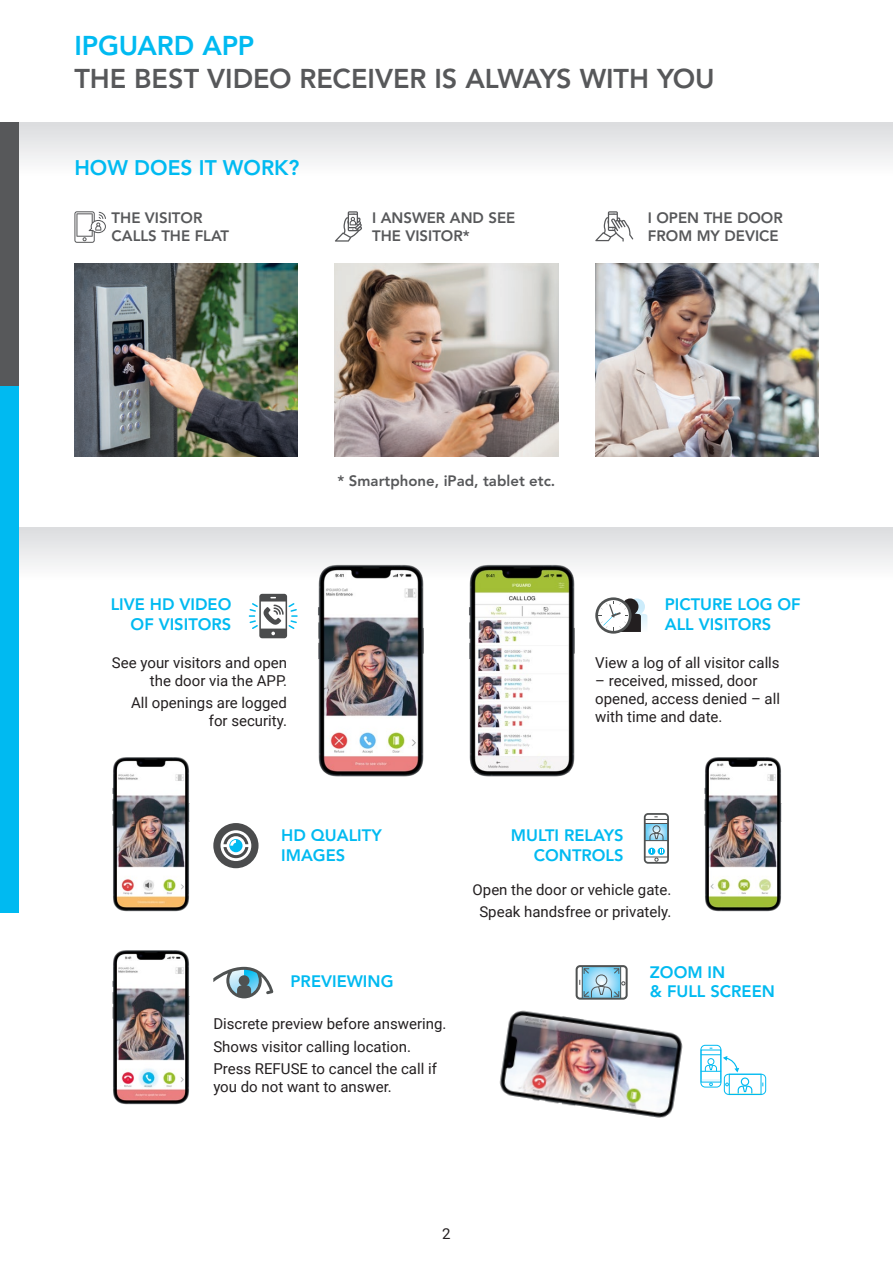
<style>
.page{position:relative;width:893px;height:1263px;background:#fff}
.page>*{position:absolute;margin:0;border:0;box-sizing:border-box;transform-origin:0 0}
.t1{font:800 27px/32.4px "Avenir LT Std";letter-spacing:-.005em;color:#57585a}
.t2{font:800 21px "Avenir LT Std";color:#00baf1}
.t3{font:800 16.5px/19.8px "Avenir LT Std";color:#00baf1;text-align:right}
.t4{font:15px/18px "Roboto";color:#231f20;text-align:right}
.t5{font:800 15px/18px "Avenir LT Std";color:#57585a}
.s1{color:#00baf1}
</style>
<div class="page">
<div style="left:0;top:123px;width:893px;height:52px;background:linear-gradient(to bottom,#dbdcde,#fdfdfd)"></div>
<div style="left:0;top:527px;width:893px;height:53px;background:linear-gradient(to bottom,#dbdcde,#fefefe)"></div>
<svg style="left:74px;top:211px;width:32px;height:32px"></svg>
<svg style="left:335px;top:211px;width:27px;height:31px"></svg>
<svg style="left:595px;top:211px;width:38px;height:31px"></svg>
<img style="left:74px;top:264px;width:224px;height:192px">
<img style="left:595px;top:264px;width:224px;height:192px">
<img style="left:335px;top:264px;width:223px;height:192px">
<svg style="left:249px;top:594px;width:49px;height:44px"></svg>
<img style="left:317px;top:562px;width:108px;height:215px">
<img style="left:112px;top:757px;width:78px;height:155px">
<img style="left:704px;top:757px;width:78px;height:155px">
<img style="left:112px;top:950px;width:78px;height:155px">
<img style="left:468px;top:562px;width:108px;height:215px">
<svg style="left:595px;top:597px;width:52px;height:37px"></svg>
<div style="left:724px;top:1074px;width:42px;height:21px;border:1px solid #00baf1;border-radius:4px"></div>
<div style="left:729px;top:1074px;width:32px;height:21px;border:1px solid #00baf1"></div>
<svg style="left:725px;top:1083px;width:4px;height:3px"></svg>
<div style="left:701px;top:1045px;width:20px;height:42px;border:1px solid #00baf1;border-radius:4px"></div>
<div style="left:701px;top:1050px;width:20px;height:32px;border:1px solid #00baf1"></div>
<svg style="left:709px;top:1083px;width:4px;height:3px"></svg>
<div style="left:741px;top:1077px;width:8px;height:9px;border:1px solid #00baf1;border-radius:50%"></div>
<svg style="left:737px;top:1084px;width:16px;height:11px"></svg>
<svg style="left:701px;top:1048px;width:38px;height:24px"></svg>
<hr style="left:701px;top:1079px;width:20px;height:3px;background:#8dd7f7">
<hr style="left:729px;top:1093px;width:32px;height:1px;background:#8bc63e">
<svg style="left:213px;top:823px;width:46px;height:45px"></svg>
<svg style="left:213px;top:967px;width:60px;height:31px"></svg>
<div style="left:576px;top:965px;width:52px;height:35px;border:2px solid #4f5252;border-radius:3px"></div>
<hr style="left:582px;top:966px;width:1px;height:32px;background:#4f5252">
<hr style="left:620px;top:966px;width:1px;height:32px;background:#4f5252">
<svg style="left:579px;top:967px;width:46px;height:32px"></svg>
<div style="left:648px;top:848px;width:7px;height:7px;background:#00baf1;border-radius:50%"></div>
<div style="left:644px;top:813px;width:25px;height:51px;border:2px solid #4f5252;border-radius:3px"></div>
<div style="left:644px;top:819px;width:25px;height:38px;border:1px solid #4f5252"></div>
<svg style="left:644px;top:823px;width:24px;height:18px"></svg>
<svg style="left:651px;top:849px;width:12px;height:12px"></svg>
<img style="left:499px;top:1010px;width:184px;height:108px">
<div style="left:0;top:123px;width:19px;height:263px;background:#57585a"></div>
<div style="left:0;top:386px;width:19px;height:526px;background:#00baf1"></div>
<p class="t1" style="left:74px;top:30px;width:642px"><span class="s1">IPGUARD APP<br></span>THE BEST VIDEO RECEIVER IS ALWAYS WITH YOU</p>
<p class="t2" style="left:74px;top:155px;width:227px">HOW DOES IT WORK?</p>
<p class="t5" style="left:112px;top:208px;width:119px">THE VISITOR<br>CALLS THE FLAT</p>
<p class="t5" style="left:372px;top:208px;width:145px">I ANSWER AND SEE<br>THE VISITOR*</p>
<p class="t5" style="left:648px;top:208px;width:136px">I OPEN THE DOOR<br>FROM MY DEVICE</p>
<p class="t5" style="left:338px;top:472px;width:219px">* Smartphone, iPad, tablet etc.</p>
<p class="t3" style="left:111px;top:594px;width:122px">LIVE HD VIDEO<br>OF VISITORS</p>
<p class="t3" style="left:665px;top:594px;width:137px;text-align:left">PICTURE LOG OF<br>ALL VISITORS</p>
<p class="t4" style="left:112px;top:653px;width:177px">See your visitors and open the door via the APP.</p>
<p class="t4" style="left:131px;top:693px;width:157px">All openings are logged for security.</p>
<p class="t4" style="left:595px;top:653px;width:186px">View a log of all visitor calls</p>
<p class="t4" style="left:595px;top:671px;width:186px;text-align:left">– received, missed, door opened, access denied – all with time and date.</p>
<p class="t3" style="left:281px;top:825px;width:102px">HD QUALITY</p>
<p class="t3" style="left:281px;top:845px;width:66px">IMAGES</p>
<p class="t3" style="left:291px;top:972px;width:104px">PREVIEWING</p>
<p class="t4" style="left:213px;top:1014px;width:235px">Discrete preview before answering.</p>
<p class="t4" style="left:213px;top:1037px;width:199px">Shows visitor calling location.</p>
<p class="t4" style="left:213px;top:1059px;width:225px;text-align:left">Press REFUSE to cancel the call if you do not want to answer.</p>
<p class="t3" style="left:511px;top:825px;width:114px">MULTI RELAYS</p>
<p class="t3" style="left:534px;top:845px;width:91px">CONTROLS</p>
<p class="t4" style="left:473px;top:880px;width:200px">Open the door or vehicle gate.</p>
<p class="t4" style="left:479px;top:902px;width:193px">Speak handsfree or privately.</p>
<p class="t3" style="left:650px;top:962px;width:77px">ZOOM IN</p>
<p class="t3" style="left:650px;top:982px;width:126px">&amp; FULL SCREEN</p>
<p class="t4" style="left:442px;top:1224px;width:10px">2</p>
</div>
